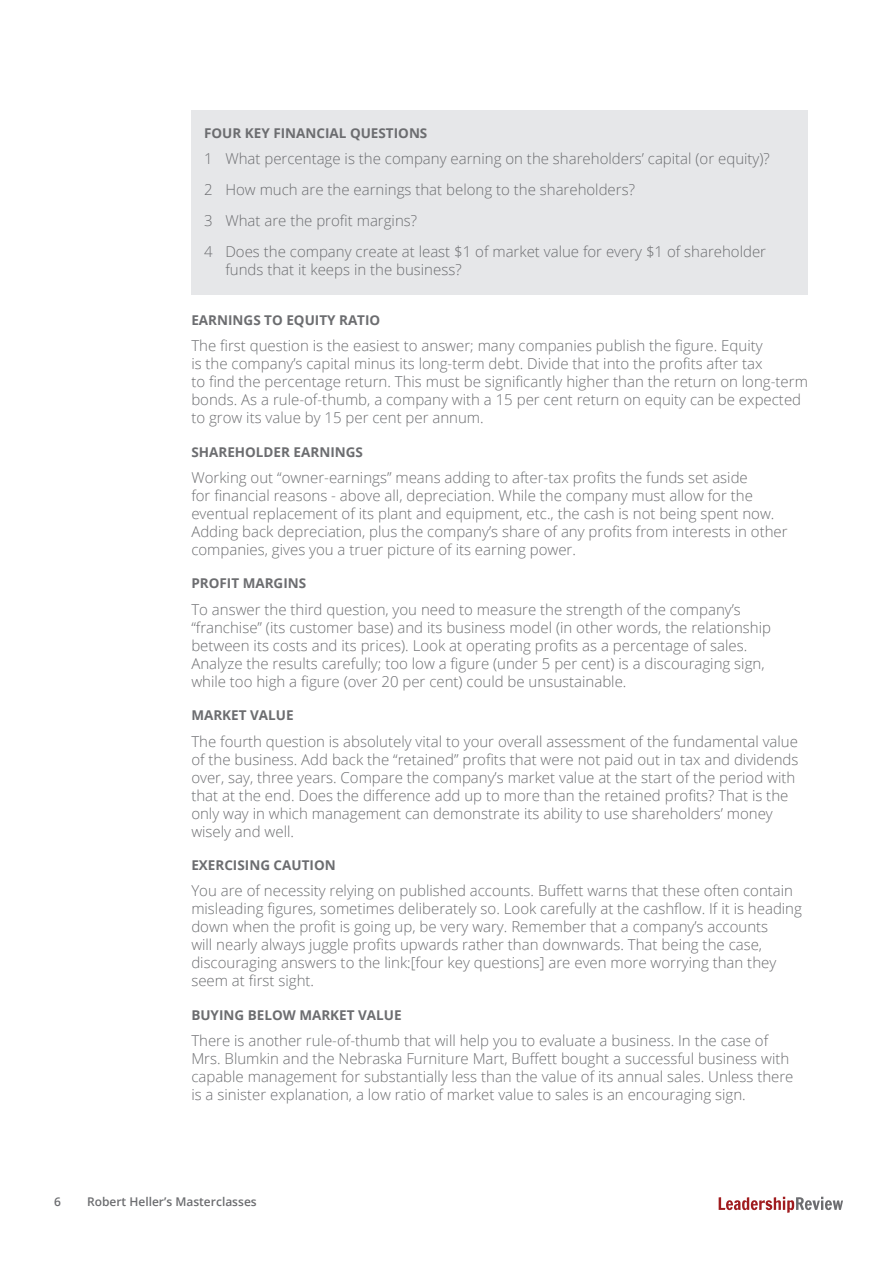
<style>
.page{position:relative;width:893px;height:1263px;background:#fff}
.page>*{position:absolute;margin:0;border:0;box-sizing:border-box;transform-origin:0 0}
.body{font:300 15px/18px "Open Sans";color:#6c6d70}
.feature_buls{font:300 15px "Open Sans";color:#6c6d70}
.feature_buls_last{font:300 15px/18px "Open Sans";color:#6c6d70}
.h_feature{font:700 13.5px "Open Sans";color:#6c6d70}
.t1{font:600 12px "Open Sans";color:#6c6d70}
</style>
<div class="page">
<svg style="left:719px;top:1197px;width:124px;height:16px"></svg>
<div style="left:191px;top:111px;width:617px;height:47px;background:#e6e7e9"></div>
<div style="left:191px;top:140px;width:617px;height:45px;background:#e6e7e9"></div>
<div style="left:191px;top:171px;width:617px;height:45px;background:#e6e7e9"></div>
<div style="left:191px;top:202px;width:617px;height:45px;background:#e6e7e9"></div>
<div style="left:191px;top:232px;width:617px;height:63px;background:#e6e7e9"></div>
<p class="h_feature" style="left:204px;top:123px;width:225px">FOUR KEY FINANCIAL QUESTIONS</p>
<p class="feature_buls" style="left:204px;top:149px;width:567px">1 What percentage is the company earning on the shareholders’ capital (or equity)?</p>
<p class="feature_buls" style="left:204px;top:179px;width:432px">2 How much are the earnings that belong to the shareholders?</p>
<p class="feature_buls" style="left:204px;top:210px;width:215px">3 What are the profit margins?</p>
<p class="feature_buls_last" style="left:225px;top:242px;width:542px;text-indent:-21px">4 Does the company create at least $1 of market value for every $1 of shareholder funds that it keeps in the business?</p>
<p class="h_feature" style="left:191px;top:310px;width:190px">EARNINGS TO EQUITY RATIO</p>
<p class="body" style="left:191px;top:337px;width:618px">The first question is the easiest to answer; many companies publish the figure. Equity<br>is the company’s capital minus its long-term debt. Divide that into the profits after tax<br>to find the percentage return. This must be significantly higher than the return on long-term bonds. As a rule-of-thumb, a company with a 15 per cent return on equity can be expected to grow its value by 15 per cent per annum.</p>
<p class="h_feature" style="left:191px;top:442px;width:173px">SHAREHOLDER EARNINGS</p>
<p class="body" style="left:191px;top:468px;width:598px">Working out “owner-earnings” means adding to after-tax profits the funds set aside<br>for financial reasons - above all, depreciation. While the company must allow for the eventual replacement of its plant and equipment, etc., the cash is not being spent now.<br>Adding back depreciation, plus the company’s share of any profits from interests in other companies, gives you a truer picture of its earning power.</p>
<p class="h_feature" style="left:191px;top:574px;width:116px">PROFIT MARGINS</p>
<p class="body" style="left:191px;top:600px;width:581px">To answer the third question, you need to measure the strength of the company’s “franchise” (its customer base) and its business model (in other words, the relationship between its costs and its prices). Look at operating profits as a percentage of sales.<br>Analyze the results carefully; too low a figure (under 5 per cent) is a discouraging sign, while too high a figure (over 20 per cent) could be unsustainable.</p>
<p class="h_feature" style="left:191px;top:706px;width:104px">MARKET VALUE</p>
<p class="body" style="left:191px;top:732px;width:609px">The fourth question is absolutely vital to your overall assessment of the fundamental value of the business. Add back the “retained” profits that were not paid out in tax and dividends over, say, three years. Compare the company’s market value at the start of the period with that at the end. Does the difference add up to more than the retained profits? That is the only way in which management can demonstrate its ability to use shareholders’ money wisely and well.</p>
<p class="h_feature" style="left:191px;top:855px;width:146px">EXERCISING CAUTION</p>
<p class="body" style="left:191px;top:881px;width:612px">You are of necessity relying on published accounts. Buffett warns that these often contain misleading figures, sometimes deliberately so. Look carefully at the cashflow. If it is heading down when the profit is going up, be very wary. Remember that a company’s accounts<br>will nearly always juggle profits upwards rather than downwards. That being the case, discouraging answers to the link:[four key questions] are even more worrying than they seem at first sight.</p>
<p class="h_feature" style="left:191px;top:1005px;width:212px">BUYING BELOW MARKET VALUE</p>
<p class="body" style="left:191px;top:1031px;width:604px">There is another rule-of-thumb that will help you to evaluate a business. In the case of Mrs. Blumkin and the Nebraska Furniture Mart, Buffett bought a successful business with capable management for substantially less than the value of its annual sales. Unless there is a sinister explanation, a low ratio of market value to sales is an encouraging sign.</p>
<p class="t1" style="left:54px;top:1193px;width:8px">6</p>
<p class="t1" style="left:87px;top:1193px;width:171px">Robert Heller’s Masterclasses</p>
</div>
